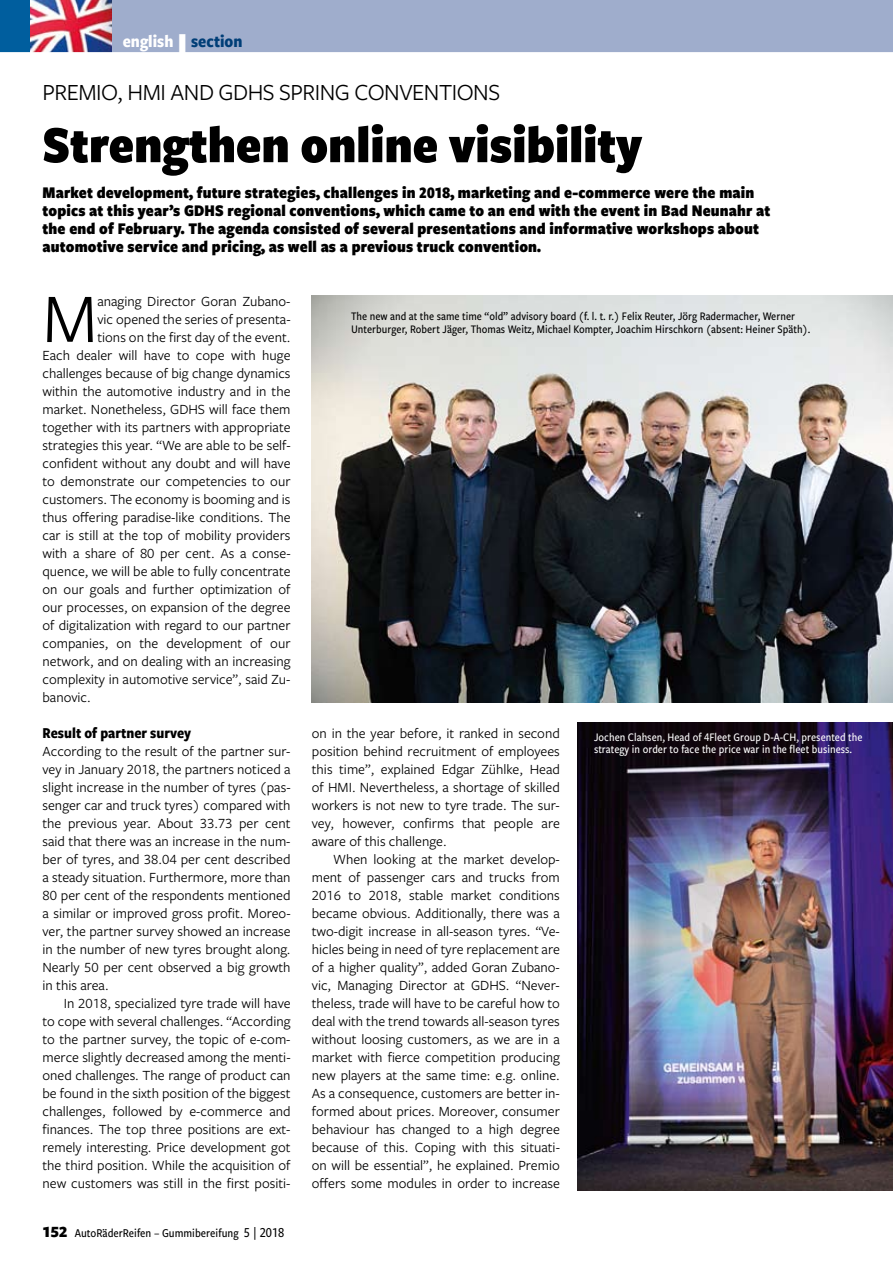
<style>
.page{position:relative;width:893px;height:1263px;background:#fff}
.page>*{position:absolute;margin:0;border:0;box-sizing:border-box;transform-origin:0 0}
.t1{font:72.15px "Freight Sans Pro";color:#000}
.t2{font:900 54px "Freight Sans Cnd Pro";color:#000}
.t3{font:24px "Freight Sans Pro";letter-spacing:-.02em;color:#000}
.t4{font:700 18px "Freight Sans Cnd Pro";color:#fff}
.t5{font:900 16.95px/18px "Freight Sans Cnd Pro";letter-spacing:.01em;color:#000}
.t6{font:700 15.75px "Freight Sans Cnd Pro";color:#000}
.t7{font:14.55px/18px "Freight Sans Pro";color:#000;text-align:justify}
.t8{font:500 12.45px "Freight Sans Cnd Pro";color:#000}
.t9{font:500 12px/12.3px "Freight Sans Cnd Pro";color:#000}
.t10{font:500 12px/12.3px "Freight Sans Cnd Pro";color:#fff}
.s1{font-size:24px}
.s2{color:#003e77}
.s3{font-family:"Freight Sans Pro";font-weight:900;font-size:16.5px}
.s4{font-size:14.25px}
</style>
<div class="page">
<div style="left:30px;top:0;width:863px;height:54px;background:#9fadcc"></div>
<div style="left:0;top:0;width:32px;height:54px;background:#005e9e"></div>
<img style="left:31px;top:0;width:80px;height:52px">
<div style="left:0;top:52px;width:893px;height:6px;background:#fff"></div>
<img style="left:577px;top:722px;width:316px;height:469px">
<img style="left:312px;top:296px;width:581px;height:406px">
<p class="t4" style="left:123px;top:29px;width:121px">english <span class="s1">|</span><span class="s2">section</span></p>
<h3 class="t3" style="left:43px;top:76px;width:26px">Premio</h3>
<h3 class="t3" style="left:117px;top:76px;width:69px">, HMI and</h3>
<h3 class="t3" style="left:219px;top:76px;width:73px">GDHS spring</h3>
<h3 class="t3" style="left:354px;top:76px;width:15px">conventions</h3>
<h2 class="t2" style="left:43px;top:107px;width:601px">Strengthen online visibility</h2>
<p class="t5" style="left:43px;top:183px;width:729px">Market development, future strategies, challenges in 2018, marketing and e-commerce were the main topics at this year’s GDHS regional conventions, which came to an end with the event in Bad Neunahr at the end of February. The agenda consisted of several presentations and informative workshops about automotive service and pricing, as well as a previous truck convention.</p>
<h1 class="t1" style="left:43px;top:270px;width:56px">M</h1>
<p class="t7" style="left:97px;top:292px;width:195px">anaging Director Goran Zubano-</p>
<p class="t7" style="left:97px;top:310px;width:195px">vic opened the series of presenta-</p>
<p class="t7" style="left:97px;top:328px;width:195px">tions on the first day of the event.</p>
<p class="t7" style="left:43px;top:346px;width:250px">Each dealer will have to cope with huge</p>
<p class="t7" style="left:43px;top:364px;width:250px">challenges because of big change dynamics</p>
<p class="t7" style="left:43px;top:382px;width:250px">within the automotive industry and in the</p>
<p class="t7" style="left:43px;top:400px;width:250px">market. Nonetheless, GDHS will face them</p>
<p class="t7" style="left:43px;top:418px;width:250px">together with its partners with appropriate</p>
<p class="t7" style="left:43px;top:436px;width:250px">strategies this year. “We are able to be self-</p>
<p class="t7" style="left:43px;top:454px;width:250px">confident without any doubt and will have</p>
<p class="t7" style="left:43px;top:472px;width:250px">to demonstrate our competencies to our</p>
<p class="t7" style="left:43px;top:490px;width:250px">customers. The economy is booming and is</p>
<p class="t7" style="left:43px;top:508px;width:250px">thus offering paradise-like conditions. The</p>
<p class="t7" style="left:43px;top:526px;width:250px">car is still at the top of mobility providers</p>
<p class="t7" style="left:43px;top:544px;width:250px">with a share of 80 per cent. As a conse-</p>
<p class="t7" style="left:43px;top:562px;width:250px">quence, we will be able to fully concentrate</p>
<p class="t7" style="left:43px;top:580px;width:250px">on our goals and further optimization of</p>
<p class="t7" style="left:43px;top:598px;width:250px">our processes, on expansion of the degree</p>
<p class="t7" style="left:43px;top:616px;width:250px">of digitalization with regard to our partner</p>
<p class="t7" style="left:43px;top:634px;width:250px">companies, on the development of our</p>
<p class="t7" style="left:43px;top:652px;width:250px">network, and on dealing with an increasing</p>
<p class="t7" style="left:43px;top:670px;width:250px">complexity in automotive service”, said Zu-</p>
<p class="t7" style="left:43px;top:688px;width:50px">banovic.</p>
<p class="t6" style="left:43px;top:722px;width:150px">Result of partner survey</p>
<p class="t7" style="left:43px;top:742px;width:250px">According to the result of the partner sur&shy;vey in January 2018, the partners noticed a slight increase in the number of tyres (pas&shy;senger car and truck tyres) compared with the previous year. About 33.73 per cent said that there was an increase in the num&shy;ber of tyres, and 38.04 per cent described a steady situation. Furthermore, more than 80 per cent of the respondents mentioned a similar or improved gross profit. Moreo&shy;ver, the partner survey showed an increase in the number of new tyres brought along.<br>Nearly 50 per cent observed a big growth in this area.</p>
<p class="t7" style="left:43px;top:994px;width:250px;text-indent:21px">In 2018, specialized tyre trade will have to cope with several challenges. “According to the partner survey, the topic of e-com&shy;merce slightly decreased among the menti&shy;oned challenges. The range of product can be found in the sixth position of the biggest challenges, followed by e-commerce and finances. The top three positions are ext&shy;remely interesting. Price development got the third position. While the acquisition of new customers was still in the first positi-</p>
<p class="t8" style="left:43px;top:1224px;width:243px"><span class="s3">152</span> AutoRäderReifen – Gummibereifung <span class="s4">5 | 2018</span></p>
<p class="t9" style="left:351px;top:310px;width:461px">The new and at the same time “old” advisory board (f. l. t. r.) Felix Reuter, Jörg Radermacher, Werner<br>Unterburger, Robert Jäger, Thomas Weitz, Michael Kompter, Joachim Hirschkorn (absent: Heiner Späth).</p>
<p class="t7" style="left:312px;top:724px;width:250px">on in the year before, it ranked in second position behind recruitment of employees this time”, explained Edgar Zühlke, Head of HMI. Nevertheless, a shortage of skilled workers is not new to tyre trade. The sur&shy;vey, however, confirms that people are aware of this challenge.</p>
<p class="t7" style="left:312px;top:850px;width:250px;text-indent:21px">When looking at the market develop&shy;ment of passenger cars and trucks from 2016 to 2018, stable market conditions became obvious. Additionally, there was a two-digit increase in all-season tyres. “Ve&shy;hicles being in need of tyre replacement are of a higher quality”, added Goran Zubano&shy;vic, Managing Director at GDHS. “Never&shy;theless, trade will have to be careful how to deal with the trend towards all-season tyres without loosing customers, as we are in a market with fierce competition producing new players at the same time: e.g. online.<br>As a consequence, customers are better in&shy;formed about prices. Moreover, consumer behaviour has changed to a high degree because of this. Coping with this situati&shy;on will be essential”, he explained. Premio offers some modules in order to increase</p>
<p class="t10" style="left:594px;top:730px;width:270px">Jochen Clahsen, Head of 4Fleet Group D-A-CH, presented the strategy in order to face the price war in the fleet business.</p>
</div>
